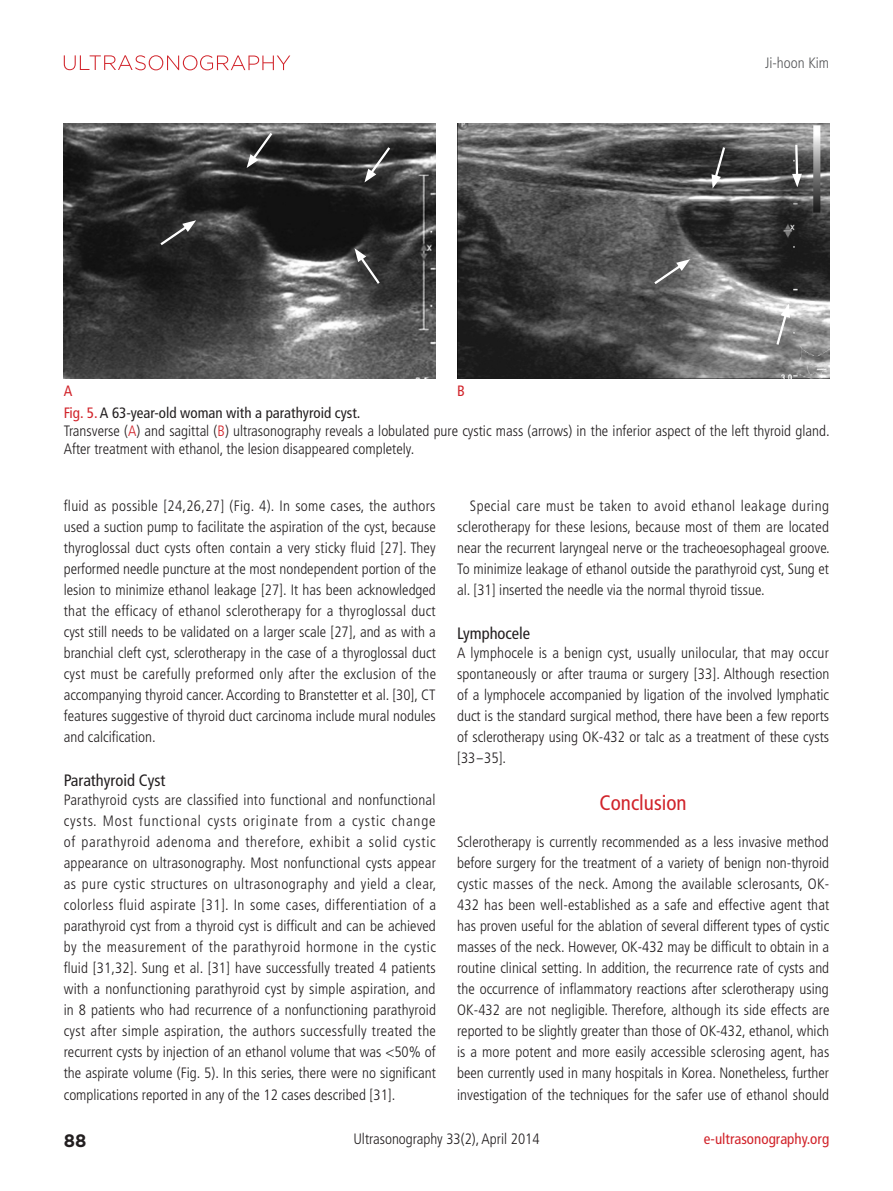
<style>
.page{position:relative;width:893px;height:1191px;background:#fff}
.page>*{position:absolute;margin:0;border:0;box-sizing:border-box;transform-origin:0 0}
.t1{font:condensed 21px "Frutiger LT Std";color:#d1232a}
.t2{font:700 18px "Gotham";color:#231f20}
.t3{font:condensed 16.5px "Frutiger LT Std";color:#231f20}
.t4{font:300 condensed 15px/21px "Frutiger LT Std";color:#231f20;text-align:justify}
.t5{font:condensed 15px "Frutiger LT Std";color:#d1232a}
.t6{font:300 condensed 15px "Frutiger LT Std";color:#57585a}
.s1{font-weight:400;color:#d1232a}
.s2{font-weight:400}
.s3{color:#d1232a}
</style>
<div class="page">
<svg style="left:64px;top:55px;width:226px;height:15px"></svg>
<img style="left:64px;top:123px;width:372px;height:255px">
<img style="left:457px;top:123px;width:372px;height:255px">
<svg style="left:247px;top:130px;width:28px;height:38px"></svg>
<svg style="left:711px;top:145px;width:16px;height:43px"></svg>
<svg style="left:364px;top:145px;width:28px;height:37px"></svg>
<svg style="left:792px;top:142px;width:10px;height:45px"></svg>
<svg style="left:158px;top:220px;width:38px;height:27px"></svg>
<svg style="left:652px;top:259px;width:38px;height:27px"></svg>
<svg style="left:775px;top:303px;width:15px;height:44px"></svg>
<svg style="left:355px;top:248px;width:27px;height:38px"></svg>
<p class="t5" style="left:64px;top:382px;width:10px">A</p>
<p class="t5" style="left:457px;top:382px;width:9px">B</p>
<p class="t6" style="left:765px;top:54px;width:66px">Ji-hoon Kim</p>
<p class="t4" style="left:64px;top:404px;width:767px;line-height:18px;text-align:left"><span class="s1">Fig. 5.</span> <span class="s2">A 63-year-old woman with a parathyroid cyst.<br></span>Transverse (<span class="s3">A</span>) and sagittal (<span class="s3">B</span>) ultrasonography reveals a lobulated pure cystic mass (arrows) in the inferior aspect of the left thyroid gland.<br>After treatment with ethanol, the lesion disappeared completely.</p>
<p class="t4" style="left:64px;top:496px;width:374px">fluid as possible [24,26,27] (Fig. 4). In some cases, the authors used a suction pump to facilitate the aspiration of the cyst, because thyroglossal duct cysts often contain a very sticky fluid [27]. They performed needle puncture at the most nondependent portion of the lesion to minimize ethanol leakage [27]. It has been acknowledged that the efficacy of ethanol sclerotherapy for a thyroglossal duct cyst still needs to be validated on a larger scale [27], and as with a branchial cleft cyst, sclerotherapy in the case of a thyroglossal duct cyst must be carefully preformed only after the exclusion of the accompanying thyroid cancer. According to Branstetter et al. [30], CT features suggestive of thyroid duct carcinoma include mural nodules and calcification.</p>
<p class="t3" style="left:64px;top:770px;width:103px">Parathyroid Cyst</p>
<p class="t4" style="left:64px;top:790px;width:374px">Parathyroid cysts are classified into functional and nonfunctional cysts. Most functional cysts originate from a cystic change of parathyroid adenoma and therefore, exhibit a solid cystic appearance on ultrasonography. Most nonfunctional cysts appear as pure cystic structures on ultrasonography and yield a clear, colorless fluid aspirate [31]. In some cases, differentiation of a parathyroid cyst from a thyroid cyst is difficult and can be achieved by the measurement of the parathyroid hormone in the cystic fluid [31,32]. Sung et al. [31] have successfully treated 4 patients with a nonfunctioning parathyroid cyst by simple aspiration, and in 8 patients who had recurrence of a nonfunctioning parathyroid cyst after simple aspiration, the authors successfully treated the recurrent cysts by injection of an ethanol volume that was &lt;50% of the aspirate volume (Fig. 5). In this series, there were no significant complications reported in any of the 12 cases described [31].</p>
<p class="t4" style="left:457px;top:496px;width:374px;text-indent:13px">Special care must be taken to avoid ethanol leakage during sclerotherapy for these lesions, because most of them are located near the recurrent laryngeal nerve or the tracheoesophageal groove.<br>To minimize leakage of ethanol outside the parathyroid cyst, Sung et al. [31] inserted the needle via the normal thyroid tissue.</p>
<p class="t3" style="left:457px;top:623px;width:75px">Lymphocele</p>
<p class="t4" style="left:457px;top:643px;width:374px">A lymphocele is a benign cyst, usually unilocular, that may occur spontaneously or after trauma or surgery [33]. Although resection of a lymphocele accompanied by ligation of the involved lymphatic duct is the standard surgical method, there have been a few reports of sclerotherapy using OK-432 or talc as a treatment of these cysts [33-35].</p>
<h1 class="t1" style="left:600px;top:791px;width:89px">Conclusion</h1>
<p class="t4" style="left:457px;top:832px;width:374px">Sclerotherapy is currently recommended as a less invasive method before surgery for the treatment of a variety of benign non-thyroid cystic masses of the neck. Among the available sclerosants, OK-432 has been well-established as a safe and effective agent that has proven useful for the ablation of several different types of cystic masses of the neck. However, OK-432 may be difficult to obtain in a routine clinical setting. In addition, the recurrence rate of cysts and the occurrence of inflammatory reactions after sclerotherapy using OK-432 are not negligible. Therefore, although its side effects are reported to be slightly greater than those of OK-432, ethanol, which is a more potent and more easily accessible sclerosing agent, has been currently used in many hospitals in Korea. Nonetheless, further investigation of the techniques for the safer use of ethanol should</p>
<p class="t2" style="left:64px;top:1130px;width:24px">88</p>
<p class="t4" style="left:353px;top:1128px;width:188px">Ultrasonography 33(2), April 2014</p>
<p class="t5" style="left:704px;top:1130px;width:127px">e-ultrasonography.org</p>
</div>
